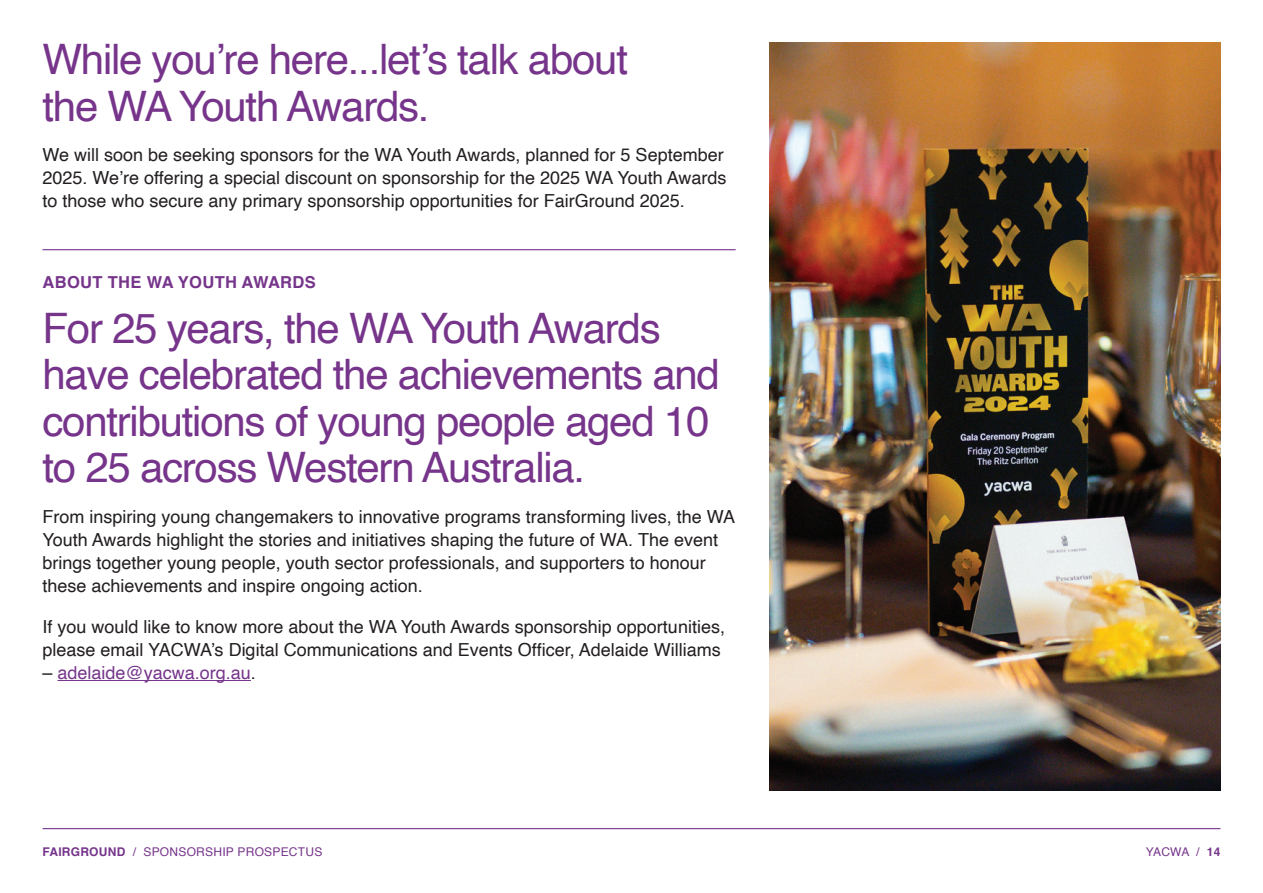
<style>
.page{position:relative;width:1263px;height:893px;background:#fff}
.page>*{position:absolute;margin:0;border:0;box-sizing:border-box;transform-origin:0 0}
.t1{font:42px/46.5px "Helvetica";letter-spacing:-.03em;color:#76358b}
.t2{font:18px/23.2px "Helvetica";color:#231f20}
.t3{font:18px "Helvetica";color:#76358b}
.t4{font:700 16.5px "Helvetica";letter-spacing:.02em;color:#76358b}
.t5{font:12px "Helvetica";letter-spacing:.02em;color:#76358b}
.s1{color:#231f20}
.s2{font-weight:700}
</style>
<div class="page">
<img style="left:770px;top:43px;width:450px;height:748px">
<hr style="left:58px;top:680px;width:193px;height:1px;background:#76358b">
<hr style="left:43px;top:249px;width:693px;height:1px;background:#76358b">
<hr style="left:43px;top:828px;width:1177px;height:1px;background:#76358b">
<h1 class="t1" style="left:43px;top:37px;width:587px">While you’re here...let’s talk about the WA Youth Awards.</h1>
<p class="t2" style="left:43px;top:143px;width:685px">We will soon be seeking sponsors for the WA Youth Awards, planned for 5 September<br>2025. We’re offering a special discount on sponsorship for the 2025 WA Youth Awards to those who secure any primary sponsorship opportunities for FairGround 2025.</p>
<p class="t4" style="left:43px;top:272px;width:275px">ABOUT THE WA YOUTH AWARDS</p>
<h1 class="t1" style="left:43px;top:306px;width:679px">For 25 years, the WA Youth Awards have celebrated the achievements and contributions of young people aged 10 to 25 across Western Australia.</h1>
<p class="t2" style="left:43px;top:505px;width:694px">From inspiring young changemakers to innovative programs transforming lives, the WA Youth Awards highlight the stories and initiatives shaping the future of WA. The event brings together young people, youth sector professionals, and supporters to honour these achievements and inspire ongoing action.</p>
<p class="t2" style="left:43px;top:615px;width:684px">If you would like to know more about the WA Youth Awards sponsorship opportunities, please email YACWA’s Digital Communications and Events Officer, Adelaide Williams</p>
<p class="t3" style="left:43px;top:659px;width:215px"><span class="s1">–</span> adelaide@yacwa.org.au<span class="s1">.</span></p>
<p class="t5" style="left:43px;top:843px;width:281px"><span class="s2">FAIRGROUND</span> / SPONSORSHIP PROSPECTUS</p>
<p class="t5" style="left:1146px;top:843px;width:76px">YACWA / <span class="s2">14</span></p>
</div>
